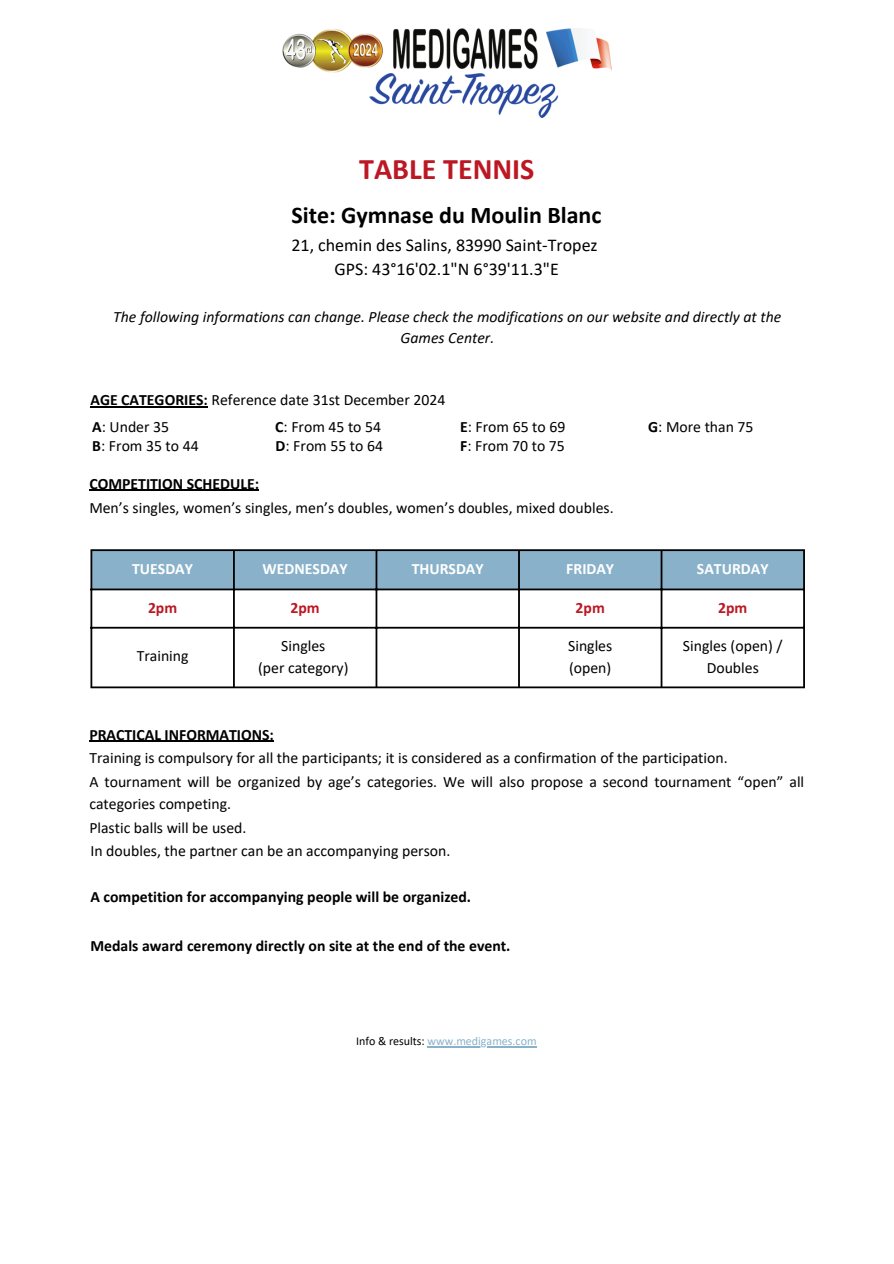
<style>
.page{position:relative;width:894px;height:1264px;background:#fff}
.page>*{position:absolute;margin:0;border:0;box-sizing:border-box;transform-origin:0 0}
.t1{font:700 30px "Calibri";color:#bc1823}
.t2{font:700 24px "Calibri";color:#000}
.t3{font:18px/24.8px "Calibri";color:#000;text-align:center}
.t4{font:15.75px/21.3px "Calibri";color:#000;text-align:center}
.t5{font:700 15.75px "Calibri";color:#000}
.t6{font:italic 15.75px/21.3px "Calibri";color:#000;text-align:center}
.t7{font:700 15.75px "Calibri";color:#fff}
.t8{font:700 15.75px "Calibri";color:#bc1823}
.t9{font:12px "Calibri";color:#89b1ca}
.s1{font-weight:700}
.s2{color:#000}
</style>
<div class="page">
<img style="left:282px;top:28px;width:329px;height:89px">
<hr style="left:89px;top:740px;width:185px;height:1px;background:#000">
<div style="left:92px;top:551px;width:710px;height:37px;background:#89b1ca"></div>
<hr style="left:90px;top:551px;width:2px;height:135px;background:#000">
<hr style="left:233px;top:551px;width:2px;height:135px;background:#000">
<hr style="left:375px;top:551px;width:2px;height:135px;background:#000">
<hr style="left:518px;top:551px;width:1px;height:135px;background:#000">
<hr style="left:660px;top:551px;width:2px;height:135px;background:#000">
<hr style="left:802px;top:551px;width:2px;height:135px;background:#000">
<hr style="left:90px;top:549px;width:714px;height:2px;background:#000">
<hr style="left:90px;top:588px;width:714px;height:2px;background:#000">
<hr style="left:90px;top:627px;width:714px;height:1px;background:#000">
<hr style="left:90px;top:686px;width:714px;height:2px;background:#000">
<hr style="left:89px;top:490px;width:170px;height:1px;background:#000">
<hr style="left:427px;top:1046px;width:109px;height:1px;background:#89b1ca">
<hr style="left:90px;top:406px;width:118px;height:1px;background:#000">
<h1 class="t1" style="left:359px;top:156px;width:177px">TABLE TENNIS</h1>
<h2 class="t2" style="left:291px;top:204px;width:311px">Site: Gymnase du Moulin Blanc</h2>
<h2 class="t3" style="left:291px;top:234px;width:308px">21, chemin des Salins, 83990 Saint-Tropez<br>GPS: 43°16'02.1"N 6°39'11.3"E</h2>
<h5 class="t6" style="left:113px;top:307px;width:669px">The following informations can change. Please check the modifications on our website and directly at the<br>Games Center.</h5>
<h5 class="t4" style="left:90px;top:390px;width:356px"><span class="s1">AGE CATEGORIES:</span> Reference date 31st December 2024</h5>
<h5 class="t4" style="left:92px;top:417px;width:78px"><span class="s1">A</span>: Under 35</h5>
<h5 class="t4" style="left:92px;top:436px;width:108px"><span class="s1">B</span>: From 35 to 44</h5>
<h5 class="t4" style="left:275px;top:417px;width:107px"><span class="s1">C</span>: From 45 to 54</h5>
<h4 class="t4" style="left:275px;top:436px;width:109px"><span class="s1">D</span>: From 55 to 64</h4>
<p class="t5" style="left:89px;top:477px;width:171px">COMPETITION SCHEDULE:</p>
<h4 class="t4" style="left:460px;top:417px;width:107px"><span class="s1">E</span>: From 65 to 69</h4>
<p class="t4" style="left:460px;top:436px;width:106px"><span class="s1">F</span>: From 70 to 75</p>
<h5 class="t4" style="left:89px;top:498px;width:525px">Men’s singles, women’s singles, men’s doubles, women’s doubles, mixed doubles.</h5>
<p class="t4" style="left:648px;top:417px;width:107px"><span class="s1">G</span>: More than 75</p>
<h5 class="t7" style="left:132px;top:561px;width:62px">TUESDAY</h5>
<h5 class="t7" style="left:262px;top:561px;width:86px">WEDNESDAY</h5>
<h5 class="t7" style="left:411px;top:561px;width:73px">THURSDAY</h5>
<h3 class="t7" style="left:566px;top:561px;width:49px">FRIDAY</h3>
<h5 class="t7" style="left:696px;top:561px;width:73px">SATURDAY</h5>
<h5 class="t8" style="left:148px;top:601px;width:31px">2pm</h5>
<p class="t8" style="left:290px;top:601px;width:31px">2pm</p>
<p class="t8" style="left:575px;top:601px;width:31px">2pm</p>
<p class="t8" style="left:718px;top:601px;width:31px">2pm</p>
<p class="t4" style="left:137px;top:646px;width:53px">Training</p>
<p class="t4" style="left:682px;top:636px;width:101px">Singles (open) /<br>Doubles</p>
<p class="t4" style="left:281px;top:636px;width:46px">Singles</p>
<p class="t4" style="left:258px;top:658px;width:92px">(per category)</p>
<p class="t4" style="left:568px;top:636px;width:46px">Singles</p>
<p class="t4" style="left:569px;top:658px;width:44px">(open)</p>
<h5 class="t5" style="left:89px;top:727px;width:186px">PRACTICAL INFORMATIONS:</h5>
<p class="t4" style="left:89px;top:749px;width:639px">Training is compulsory for all the participants; it is considered as a confirmation of the participation.</p>
<p class="t4" style="left:89px;top:772px;width:716px;text-align:left">A tournament will be organized by age’s categories. We will also propose a second tournament “open” all categories competing.</p>
<p class="t4" style="left:89px;top:818px;width:159px">Plastic balls will be used.</p>
<p class="t4" style="left:90px;top:841px;width:361px">In doubles, the partner can be an accompanying person.</p>
<h5 class="t5" style="left:90px;top:889px;width:382px">A competition for accompanying people will be organized.</h5>
<h5 class="t5" style="left:90px;top:939px;width:421px">Medals award ceremony directly on site at the end of the event.</h5>
<p class="t9" style="left:356px;top:1036px;width:182px"><span class="s2">Info &amp; results:</span> www.medigames.com</p>
</div>
